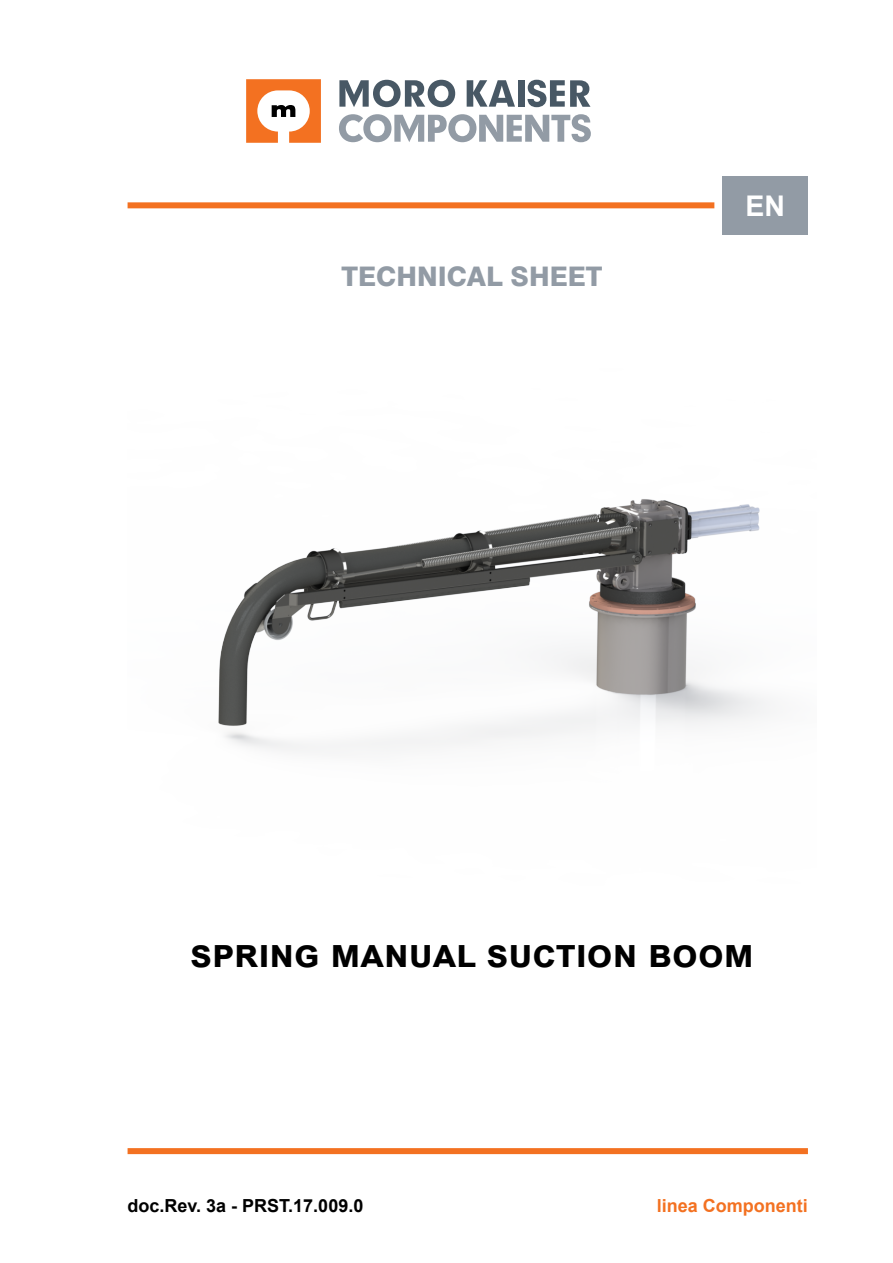
<style>
.page{position:relative;width:893px;height:1263px;background:#fff}
.page>*{position:absolute;margin:0;border:0;box-sizing:border-box;transform-origin:0 0}
.t1{font:700 39px "Arial";color:#000}
.t2{font:700 28.5px "Arial";color:#fff}
.t3{font:800 27px "Swiss 721 BT";color:#929ba5}
.t4{font:700 18px "Arial";color:#000}
.t5{font:700 18px "Arial";color:#f37121}
</style>
<div class="page">
<div style="left:723px;top:176px;width:85px;height:59px;background:#929ba5"></div>
<img style="left:218px;top:499px;width:553px;height:253px">
<div style="left:128px;top:1148px;width:680px;height:6px;background:#f37121"></div>
<div style="left:128px;top:202px;width:586px;height:6px;background:#f37121"></div>
<svg style="left:467px;top:80px;width:48px;height:27px"></svg>
<div style="left:518px;top:80px;width:6px;height:27px;background:#485865"></div>
<svg style="left:527px;top:80px;width:63px;height:27px"></svg>
<svg style="left:339px;top:114px;width:252px;height:28px"></svg>
<svg style="left:339px;top:80px;width:116px;height:27px"></svg>
<svg style="left:246px;top:79px;width:75px;height:64px"></svg>
<h3 class="t3" style="left:342px;top:260px;width:262px">TECHNICAL SHEET</h3>
<h2 class="t2" style="left:746px;top:186px;width:41px">EN</h2>
<h1 class="t1" style="left:190px;top:925px;width:565px">spring manual suction boom</h1>
<p class="t4" style="left:128px;top:1193px;width:237px">doc.Rev. 3a - PRST.17.009.0</p>
<p class="t5" style="left:657px;top:1193px;width:153px">linea Componenti</p>
</div>
